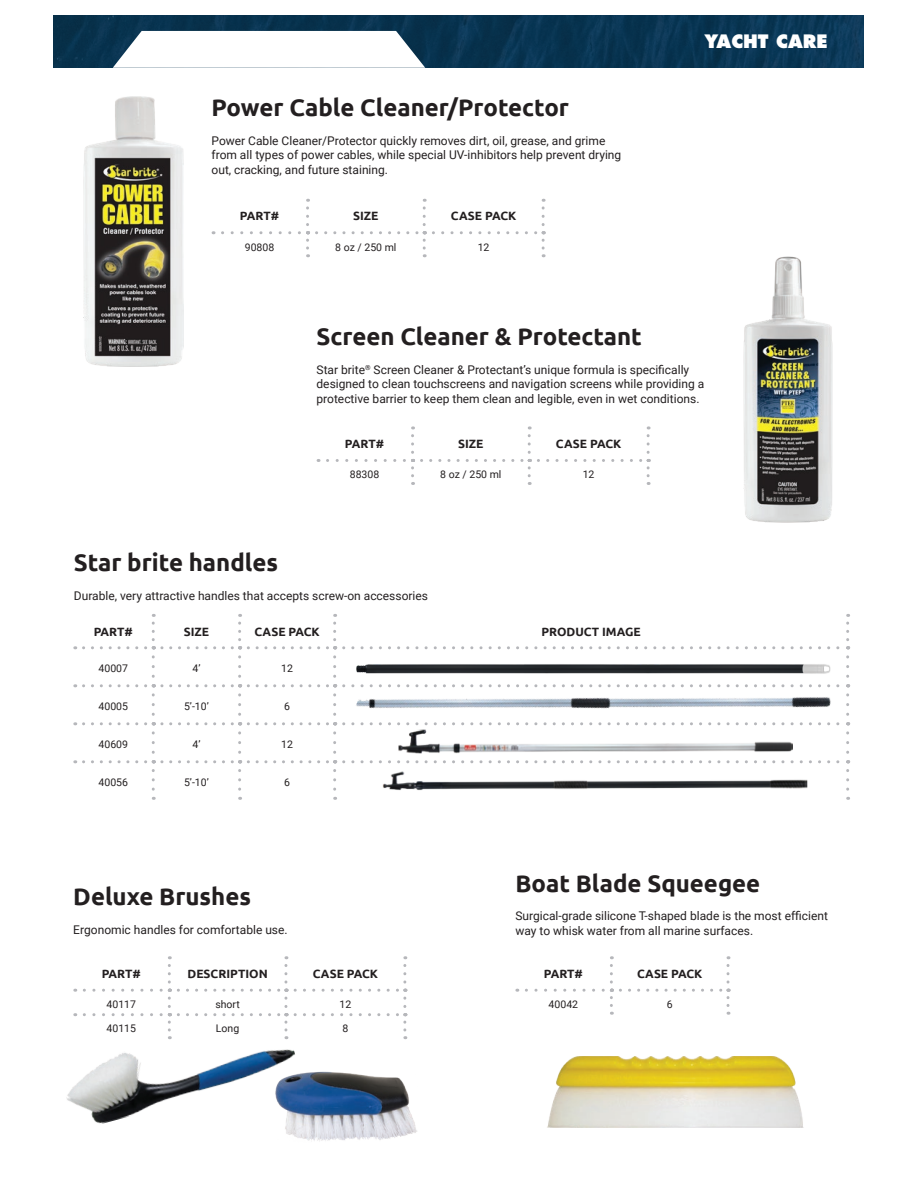
<style>
.page{position:relative;width:918px;height:1188px;background:#fff}
.page>*{position:absolute;margin:0;border:0;box-sizing:border-box;transform-origin:0 0}
.t1{font:700 24px "Ubuntu";color:#231f20}
.t2{font:800 18px "Futura Std";color:#fff}
.t3{font:12px/14.4px "Roboto";color:#231f20}
.t4{font:700 12px "Ubuntu";color:#231f20}
.t5{font:10.5px "Roboto";color:#231f20}
</style>
<div class="page">
<div style="left:53px;top:15px;width:811px;height:53px;background:#072f4c"></div>
<svg style="left:113px;top:31px;width:312px;height:37px;background:#e6ebed"></svg>
<svg style="left:152px;top:614px;width:3px;height:26px"></svg>
<svg style="left:238px;top:614px;width:3px;height:26px"></svg>
<svg style="left:333px;top:614px;width:3px;height:26px"></svg>
<svg style="left:846px;top:614px;width:3px;height:26px"></svg>
<svg style="left:84px;top:646px;width:71px;height:30px"></svg>
<svg style="left:162px;top:646px;width:79px;height:30px"></svg>
<svg style="left:248px;top:646px;width:88px;height:30px"></svg>
<svg style="left:344px;top:646px;width:505px;height:30px"></svg>
<svg style="left:84px;top:684px;width:71px;height:30px"></svg>
<svg style="left:162px;top:684px;width:79px;height:30px"></svg>
<svg style="left:248px;top:684px;width:88px;height:30px"></svg>
<svg style="left:344px;top:684px;width:505px;height:30px"></svg>
<svg style="left:84px;top:722px;width:71px;height:30px"></svg>
<svg style="left:162px;top:722px;width:79px;height:30px"></svg>
<svg style="left:248px;top:722px;width:88px;height:30px"></svg>
<svg style="left:344px;top:722px;width:505px;height:30px"></svg>
<svg style="left:84px;top:760px;width:71px;height:29px"></svg>
<svg style="left:162px;top:760px;width:79px;height:29px"></svg>
<svg style="left:248px;top:760px;width:88px;height:29px"></svg>
<svg style="left:344px;top:760px;width:505px;height:29px"></svg>
<img style="left:352px;top:663px;width:479px;height:11px">
<img style="left:355px;top:689px;width:485px;height:25px">
<img style="left:398px;top:730px;width:395px;height:24px">
<img style="left:382px;top:767px;width:425px;height:24px">
<svg style="left:168px;top:956px;width:3px;height:26px"></svg>
<svg style="left:284px;top:956px;width:3px;height:26px"></svg>
<svg style="left:403px;top:956px;width:3px;height:26px"></svg>
<svg style="left:84px;top:989px;width:87px;height:18px"></svg>
<svg style="left:178px;top:989px;width:109px;height:18px"></svg>
<svg style="left:295px;top:989px;width:111px;height:18px"></svg>
<svg style="left:303px;top:1013px;width:103px;height:17px"></svg>
<svg style="left:610px;top:956px;width:3px;height:26px"></svg>
<svg style="left:727px;top:956px;width:3px;height:26px"></svg>
<svg style="left:526px;top:989px;width:87px;height:17px"></svg>
<svg style="left:620px;top:989px;width:110px;height:17px"></svg>
<img style="left:66px;top:1013px;width:231px;height:111px">
<img style="left:274px;top:1069px;width:143px;height:72px">
<img style="left:547px;top:1056px;width:257px;height:72px">
<img style="left:83px;top:97px;width:100px;height:270px">
<img style="left:743px;top:256px;width:90px;height:267px">
<svg style="left:411px;top:426px;width:3px;height:26px"></svg>
<svg style="left:528px;top:426px;width:3px;height:26px"></svg>
<svg style="left:647px;top:426px;width:3px;height:26px"></svg>
<svg style="left:328px;top:459px;width:86px;height:17px"></svg>
<svg style="left:422px;top:459px;width:109px;height:17px"></svg>
<svg style="left:538px;top:459px;width:112px;height:17px"></svg>
<svg style="left:306px;top:199px;width:3px;height:26px"></svg>
<svg style="left:423px;top:199px;width:3px;height:26px"></svg>
<svg style="left:542px;top:199px;width:3px;height:26px"></svg>
<svg style="left:223px;top:231px;width:86px;height:17px"></svg>
<svg style="left:317px;top:231px;width:109px;height:17px"></svg>
<svg style="left:433px;top:231px;width:112px;height:17px"></svg>
<h1 class="t1" style="left:212px;top:93px;width:359px">Power Cable Cleaner/Protector</h1>
<p class="t3" style="left:212px;top:133px;width:411px">Power Cable Cleaner/Protector quickly removes dirt, oil, grease, and grime from all types of power cables, while special UV-inhibitors help prevent drying out, cracking, and future staining.</p>
<p class="t4" style="left:240px;top:209px;width:41px">PART#</p>
<p class="t4" style="left:353px;top:209px;width:27px">SIZE</p>
<p class="t4" style="left:451px;top:209px;width:67px">CASE PACK</p>
<p class="t5" style="left:245px;top:239px;width:31px">90808</p>
<p class="t5" style="left:335px;top:239px;width:63px">8 oz / 250 ml</p>
<p class="t5" style="left:478px;top:239px;width:13px">12</p>
<h2 class="t2" style="left:705px;top:30px;width:125px">YACHT CARE</h2>
<h1 class="t1" style="left:317px;top:322px;width:327px">Screen Cleaner &amp; Protectant</h1>
<p class="t3" style="left:317px;top:362px;width:389px">Star brite<sup>®</sup> Screen Cleaner &amp; Protectant’s unique formula is specifically designed to clean touchscreens and navigation screens while providing a protective barrier to keep them clean and legible, even in wet conditions.</p>
<p class="t4" style="left:345px;top:437px;width:41px">PART#</p>
<p class="t4" style="left:458px;top:437px;width:27px">SIZE</p>
<p class="t4" style="left:556px;top:437px;width:67px">CASE PACK</p>
<p class="t5" style="left:350px;top:467px;width:31px">88308</p>
<p class="t5" style="left:440px;top:467px;width:63px">8 oz / 250 ml</p>
<p class="t5" style="left:583px;top:467px;width:13px">12</p>
<h1 class="t1" style="left:74px;top:548px;width:206px">Star brite handles</h1>
<p class="t3" style="left:74px;top:588px;width:356px">Durable, very attractive handles that accepts screw-on accessories</p>
<p class="t4" style="left:94px;top:624px;width:41px">PART#</p>
<p class="t4" style="left:184px;top:624px;width:27px">SIZE</p>
<p class="t4" style="left:254px;top:624px;width:67px">CASE PACK</p>
<p class="t4" style="left:542px;top:624px;width:101px">PRODUCT IMAGE</p>
<p class="t5" style="left:99px;top:661px;width:31px">40007</p>
<p class="t5" style="left:192px;top:661px;width:10px">4’</p>
<p class="t5" style="left:281px;top:661px;width:13px">12</p>
<p class="t5" style="left:99px;top:699px;width:31px">40005</p>
<p class="t5" style="left:184px;top:699px;width:26px">5’-10’</p>
<p class="t5" style="left:284px;top:699px;width:7px">6</p>
<p class="t5" style="left:99px;top:737px;width:31px">40609</p>
<p class="t5" style="left:192px;top:737px;width:10px">4’</p>
<p class="t5" style="left:281px;top:737px;width:13px">12</p>
<p class="t5" style="left:99px;top:775px;width:31px">40056</p>
<p class="t5" style="left:184px;top:775px;width:26px">5’-10’</p>
<p class="t5" style="left:284px;top:775px;width:7px">6</p>
<h1 class="t1" style="left:73px;top:882px;width:179px">Deluxe Brushes</h1>
<p class="t3" style="left:73px;top:922px;width:216px">Ergonomic handles for comfortable use.</p>
<p class="t4" style="left:102px;top:966px;width:41px">PART#</p>
<p class="t4" style="left:188px;top:966px;width:82px">DESCRIPTION</p>
<p class="t4" style="left:313px;top:966px;width:67px">CASE PACK</p>
<p class="t5" style="left:107px;top:997px;width:31px">40117</p>
<p class="t5" style="left:215px;top:997px;width:26px">short</p>
<p class="t5" style="left:340px;top:997px;width:13px">12</p>
<p class="t5" style="left:107px;top:1021px;width:31px">40115</p>
<p class="t5" style="left:216px;top:1021px;width:25px">Long</p>
<p class="t5" style="left:342px;top:1021px;width:7px">8</p>
<h1 class="t1" style="left:515px;top:869px;width:246px">Boat Blade Squeegee</h1>
<p class="t3" style="left:515px;top:909px;width:314px">Surgical-grade silicone T-shaped blade is the most efficient way to whisk water from all marine surfaces.</p>
<p class="t4" style="left:544px;top:966px;width:41px">PART#</p>
<p class="t4" style="left:637px;top:966px;width:67px">CASE PACK</p>
<p class="t5" style="left:549px;top:997px;width:31px">40042</p>
<p class="t5" style="left:667px;top:997px;width:7px">6</p>
</div>
